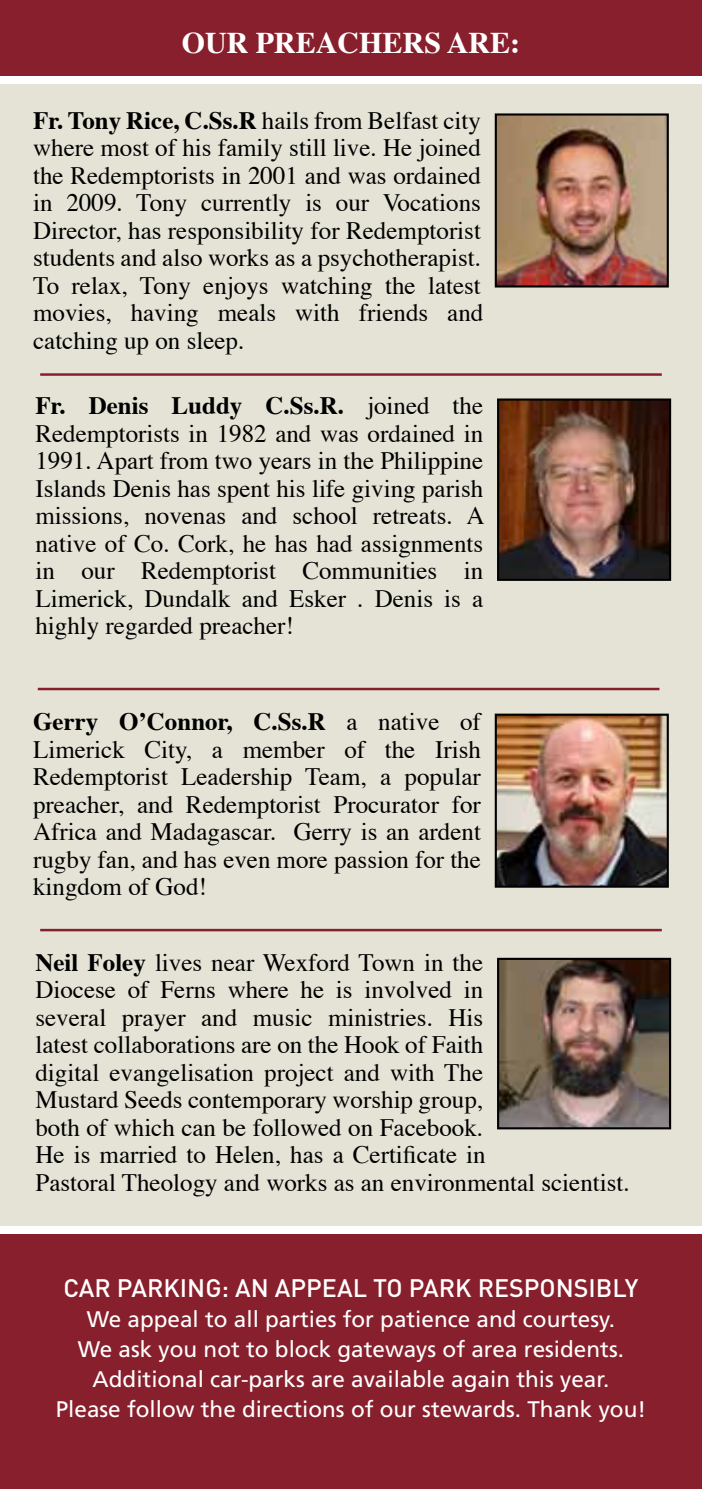
<style>
.page{position:relative;width:702px;height:1489px;background:#fff}
.page>*{position:absolute;margin:0;border:0;box-sizing:border-box;transform-origin:0 0}
.t1{font:700 30px "Times";color:#fff}
.t2{font:25px/27.5px "Times";color:#000;text-align:justify}
.t3{font:500 25px "DIN";color:#fff}
.t4{font:22.5px/30px "Frutiger";color:#fff;text-align:center}
.s1{font-weight:700}
</style>
<div class="page">
<div style="left:0;top:0;width:702px;height:1488px;background:#e4e3d6"></div>
<div style="left:0;top:1227px;width:702px;height:261px;background:#881f2c"></div>
<div style="left:0;top:0;width:702px;height:78px;background:#881f2c"></div>
<hr style="left:40px;top:928px;width:621px;height:3px;background:#881f2c">
<hr style="left:38px;top:687px;width:621px;height:3px;background:#881f2c">
<hr style="left:40px;top:373px;width:621px;height:3px;background:#881f2c">
<div style="left:0;top:1226px;width:702px;height:7px;background:#fff"></div>
<img style="left:500px;top:960px;width:168px;height:166px">
<div style="left:497px;top:957px;width:174px;height:172px;border:2px solid #000"></div>
<div style="left:0;top:76px;width:702px;height:7px;background:#fff"></div>
<img style="left:497px;top:716px;width:168px;height:168px">
<div style="left:494px;top:713px;width:174px;height:174px;border:2px solid #000"></div>
<img style="left:500px;top:401px;width:168px;height:177px">
<div style="left:497px;top:398px;width:174px;height:183px;border:2px solid #000"></div>
<img style="left:497px;top:116px;width:168px;height:168px">
<div style="left:494px;top:113px;width:174px;height:174px;border:2px solid #000"></div>
<p class="t1" style="left:182px;top:14px;width:340px">Our Preachers are:</p>
<p class="t2" style="left:33px;top:104px;width:451px"><span class="s1">Fr. Tony Rice, C.Ss.R</span> hails from Belfast city where most of his family still live. He joined the Redemptorists in 2001 and was ordained in 2009. Tony currently is our Vocations Director, has responsibility for Redemptorist students and also works as a psychotherapist.<br>To relax, Tony enjoys watching the latest movies, having meals with friends and catching up on sleep.</p>
<p class="t2" style="left:35px;top:390px;width:450px"><span class="s1">Fr. Denis Luddy C.Ss.R.</span> joined the Redemptorists in 1982 and was ordained in 1991. Apart from two years in the Philippine Islands Denis has spent his life giving parish missions, novenas and school retreats. A native of Co. Cork, he has had assignments in our Redemptorist Communities in Limerick, Dundalk and Esker . Denis is a highly regarded preacher!</p>
<p class="t2" style="left:33px;top:705px;width:449px"><span class="s1">Gerry O’Connor, C.Ss.R</span> a native of Limerick City, a member of the Irish Redemptorist Leadership Team, a popular preacher, and Redemptorist Procurator for Africa and Madagascar. Gerry is an ardent rugby fan, and has even more passion for the kingdom of God!</p>
<p class="t2" style="left:35px;top:946px;width:595px;text-align:left"><span class="s1">Neil Foley</span> lives near Wexford Town in the<br>Diocese of Ferns where he is involved in<br>several prayer and music ministries. His<br>latest collaborations are on the Hook of Faith<br>digital evangelisation project and with The<br>Mustard Seeds contemporary worship group,<br>both of which can be followed on Facebook.<br>He is married to Helen, has a Certificate in<br>Pastoral Theology and works as an environmental scientist.</p>
<p class="t3" style="left:63px;top:1271px;width:576px">CAR PARKING: AN APPEAL TO PARK RESPONSIBLY</p>
<p class="t4" style="left:56px;top:1303px;width:592px">We appeal to all parties for patience and courtesy.<br>We ask you not to block gateways of area residents.<br>Additional car-parks are available again this year.<br>Please follow the directions of our stewards. Thank you!</p>
</div>
